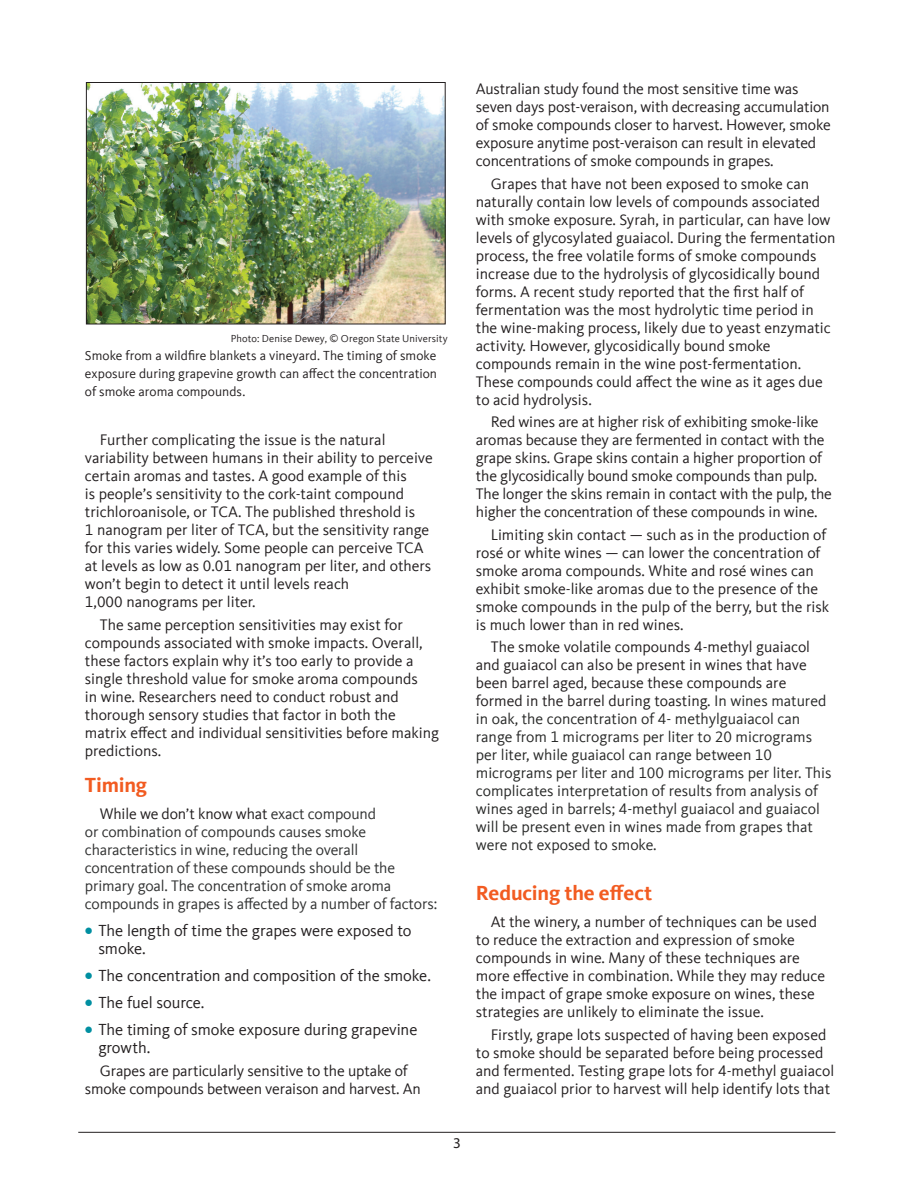
<style>
.page{position:relative;width:918px;height:1188px;background:#fff}
.page>*{position:absolute;margin:0;border:0;box-sizing:border-box;transform-origin:0 0}
.Subhead_2{font:700 21px "Kievit Offc";letter-spacing:-.01em;color:#f25b21}
.t1{font:16.5px/18px "Kievit Offc";letter-spacing:-.005em;color:#231f20}
.Body{font:15.75px/18px "Kievit Offc";color:#231f20}
.Body-2{font:15.75px/18px "Kievit Offc";color:#282928}
.Body-3{font:15.75px/18px "Kievit Offc";letter-spacing:-.01em;color:#313232}
.t2{font:15px "Myriad Pro";color:#231f20}
.t3{font:13.5px/18px "Kievit Offc";color:#231f20;text-align:justify}
.t4{font:10.5px "Kievit Offc";letter-spacing:.01em;color:#231f20}
.s1{color:#231f20}
.s2{font-weight:700;font-size:18px;color:#008fa1}
</style>
<div class="page">
<hr style="left:78px;top:1132px;width:757px;height:1px;background:#231f20">
<img style="left:88px;top:84px;width:356px;height:238px">
<div style="left:86px;top:82px;width:360px;height:242px;border:1px solid #231f20"></div>
<p class="t4" style="left:231px;top:333px;width:218px">Photo: Denise Dewey, © Oregon State University</p>
<p class="t3" style="left:85px;top:347px;width:354px">Smoke from a wildfire blankets a vineyard. The timing of smoke exposure during grapevine growth can affect the concentration of smoke aroma compounds.</p>
<p class="Body" style="left:85px;top:431px;width:349px;text-indent:15px">Further complicating the issue is the natural variability between humans in their ability to perceive certain aromas and tastes. A good example of this<br>is people’s sensitivity to the cork-taint compound trichloroanisole, or TCA. The published threshold is<br>1 nanogram per liter of TCA, but the sensitivity range for this varies widely. Some people can perceive TCA at levels as low as 0.01 nanogram per liter, and others won’t begin to detect it until levels reach<br>1,000 nanograms per liter.</p>
<p class="Body" style="left:85px;top:616px;width:356px;text-indent:15px">The same perception sensitivities may exist for compounds associated with smoke impacts. Overall, these factors explain why it’s too early to provide a single threshold value for smoke aroma compounds<br>in wine. Researchers need to conduct robust and thorough sensory studies that factor in both the matrix effect and individual sensitivities before making predictions.</p>
<h2 class="Subhead_2" style="left:85px;top:773px;width:64px">Timing</h2>
<p class="Body-3" style="left:85px;top:805px;width:354px;text-indent:15px"><span class="s1">While we don’t know what</span> exact compound<br>or combination of compounds causes smoke characteristics in wine, reducing the overall concentration of these compounds should be the primary goal. The concentration of smoke aroma compounds in grapes is affected by a number of factors:</p>
<p class="t1" style="left:98px;top:922px;width:315px;text-indent:-14px"><span class="s2">•</span> The length of time the grapes were exposed to smoke.</p>
<p class="t1" style="left:85px;top:967px;width:348px"><span class="s2">•</span> The concentration and composition of the smoke.</p>
<p class="t1" style="left:85px;top:994px;width:121px"><span class="s2">•</span> The fuel source.</p>
<p class="t1" style="left:98px;top:1021px;width:321px;text-indent:-14px"><span class="s2">•</span> The timing of smoke exposure during grapevine growth.</p>
<p class="Body" style="left:85px;top:1061px;width:338px;text-align:center">Grapes are particularly sensitive to the uptake of smoke compounds between veraison and harvest. An</p>
<p class="t2" style="left:453px;top:1133px;width:9px">3</p>
<p class="Body" style="left:476px;top:80px;width:356px">Australian study found the most sensitive time was seven days post-veraison, with decreasing accumulation of smoke compounds closer to harvest. However, smoke exposure anytime post-veraison can result in elevated concentrations of smoke compounds in grapes.</p>
<p class="Body" style="left:476px;top:175px;width:361px;text-indent:15px">Grapes that have not been exposed to smoke can naturally contain low levels of compounds associated with smoke exposure. Syrah, in particular, can have low levels of glycosylated guaiacol. During the fermentation process, the free volatile forms of smoke compounds increase due to the hydrolysis of glycosidically bound forms. A recent study reported that the first half of fermentation was the most hydrolytic time period in the wine-making process, likely due to yeast enzymatic activity. However, glycosidically bound smoke compounds remain in the wine post-fermentation.<br>These compounds could affect the wine as it ages due to acid hydrolysis.</p>
<p class="Body" style="left:476px;top:413px;width:358px;text-indent:15px">Red wines are at higher risk of exhibiting smoke-like aromas because they are fermented in contact with the grape skins. Grape skins contain a higher proportion of the glycosidically bound smoke compounds than pulp.<br>The longer the skins remain in contact with the pulp, the higher the concentration of these compounds in wine.</p>
<p class="Body" style="left:476px;top:526px;width:355px;text-indent:15px">Limiting skin contact — such as in the production of rosé or white wines — can lower the concentration of smoke aroma compounds. White and rosé wines can exhibit smoke-like aromas due to the presence of the smoke compounds in the pulp of the berry, but the risk is much lower than in red wines.</p>
<p class="Body-2" style="left:476px;top:638px;width:357px;text-indent:15px"><span class="s1">The smoke volatile compounds 4-methyl guaiacol and guaiacol can also be present in wines that have been barrel aged, because these compounds are formed in the barrel during toasting.</span> In wines matured in oak, the concentration of 4- methylguaiacol can range from 1 micrograms per liter to 20 micrograms per liter, while guaiacol can range between 10 micrograms per liter and 100 micrograms per liter. This complicates interpretation of results from analysis of wines aged in barrels; 4-methyl guaiacol and guaiacol will be present even in wines made from grapes that were not exposed to smoke.</p>
<h2 class="Subhead_2" style="left:476px;top:881px;width:178px">Reducing the effect</h2>
<p class="Body" style="left:476px;top:913px;width:351px;text-indent:15px">At the winery, a number of techniques can be used to reduce the extraction and expression of smoke compounds in wine. Many of these techniques are more effective in combination. While they may reduce the impact of grape smoke exposure on wines, these strategies are unlikely to eliminate the issue.</p>
<p class="Body" style="left:476px;top:1025px;width:360px;text-indent:15px">Firstly, grape lots suspected of having been exposed to smoke should be separated before being processed and fermented. Testing grape lots for 4-methyl guaiacol and guaiacol prior to harvest will help identify lots that</p>
</div>
